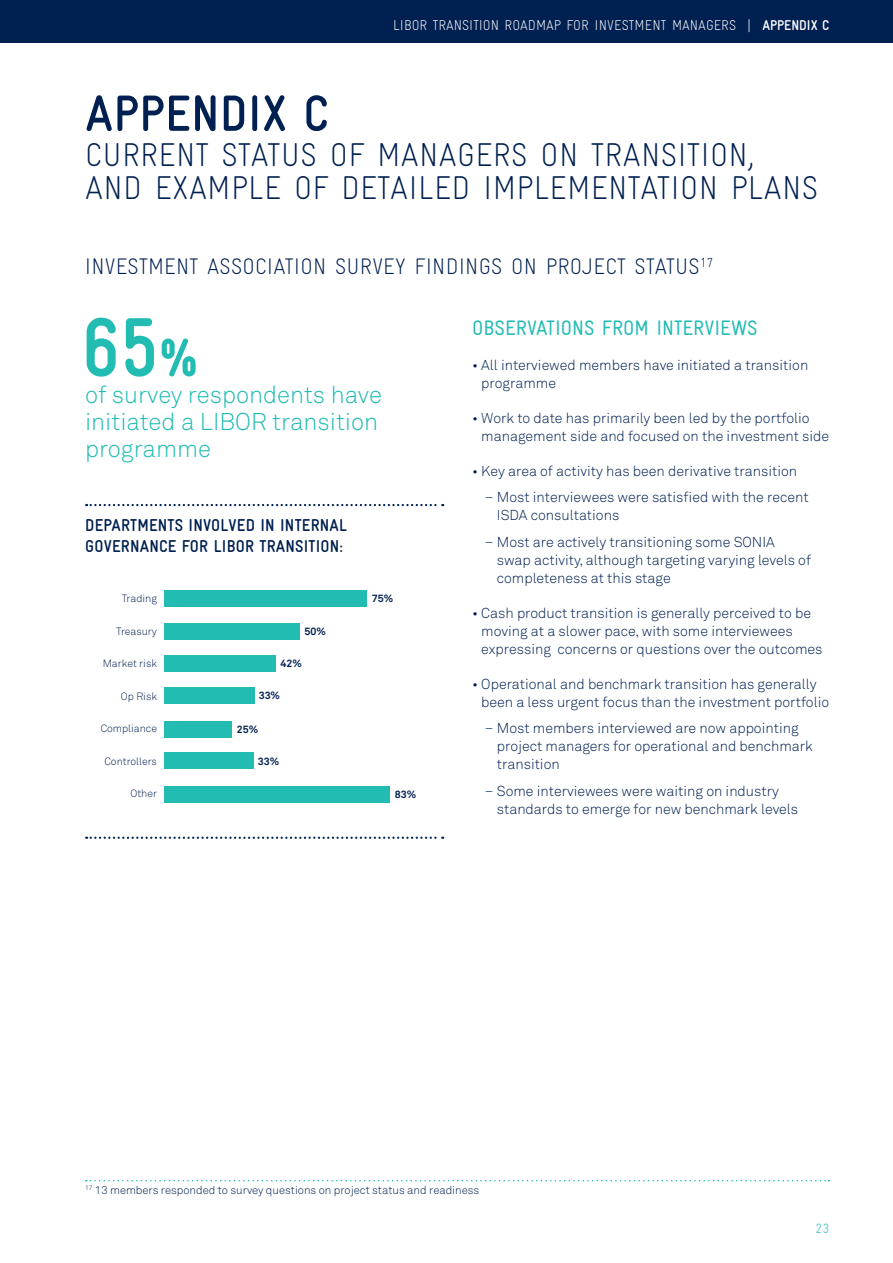
<style>
.page{position:relative;width:893px;height:1263px;background:#fff}
.page>*{position:absolute;margin:0;border:0;box-sizing:border-box;transform-origin:0 0}
.t1{font:700 84px "Gravur Condensed";color:#22bcb3}
.PAGEHEADER{font:700 51px "Gravur Condensed";letter-spacing:.01em;color:#002051}
.PAGEHEADER-2{font:300 33px/33px "Gravur Condensed";letter-spacing:.01em;color:#002051}
.t2{font:300 24px/27px "Akkurat Std";color:#22bcb3}
.t3{font:300 22.5px "Gravur Condensed";letter-spacing:.01em;color:#002051}
.t4{font:21px "Gravur Condensed";color:#22bcb3}
.t5{font:700 17.25px/21px "Gravur Condensed";letter-spacing:.01em;color:#002051}
.t6{font:300 14.25px/18px "Akkurat Std";color:#002051}
.t7{font:300 14.25px "Gravur Condensed";color:#fff}
.t8{font:300 13.5px "Gravur Condensed";color:#22bcb3}
.footnotes{font:300 11.25px "Akkurat Std";color:#002051}
.t9{font:300 10.5px "Akkurat Std";color:#002051}
.t10{font:700 10.5px "Akkurat Std";color:#002051}
.s1{font-weight:700}
.s2{font-size:54px}
</style>
<div class="page">
<div style="left:0;top:0;width:893px;height:43px;background:#002051"></div>
<svg style="left:86px;top:1180px;width:743px;height:1px"></svg>
<svg style="left:86px;top:504px;width:357px;height:2px"></svg>
<svg style="left:86px;top:837px;width:357px;height:2px"></svg>
<div style="left:164px;top:590px;width:203px;height:17px;background:#22bcb3"></div>
<div style="left:164px;top:623px;width:136px;height:16px;background:#22bcb3"></div>
<div style="left:164px;top:656px;width:112px;height:16px;background:#22bcb3"></div>
<div style="left:164px;top:687px;width:90px;height:17px;background:#22bcb3"></div>
<div style="left:164px;top:721px;width:68px;height:16px;background:#22bcb3"></div>
<div style="left:164px;top:752px;width:89px;height:17px;background:#22bcb3"></div>
<div style="left:164px;top:786px;width:226px;height:16px;background:#22bcb3"></div>
<p class="t7" style="left:393px;top:17px;width:437px">LIBOR TRANSITION ROADMAP FOR INVESTMENT MANAGERS | <span class="s1">APPENDIX C</span></p>
<p class="PAGEHEADER" style="left:85px;top:85px;width:245px">APPENDIX C</p>
<p class="PAGEHEADER-2" style="left:85px;top:138px;width:735px">CURRENT STATUS OF MANAGERS ON TRANSITION,<br>AND EXAMPLE OF DETAILED IMPLEMENTATION PLANS</p>
<p class="t3" style="left:85px;top:254px;width:630px">INVESTMENT ASSOCIATION SURVEY FINDINGS ON PROJECT STATUS<sup>17</sup></p>
<p class="t1" style="left:82px;top:301px;width:118px">65<span class="s2">%</span></p>
<p class="t2" style="left:85px;top:381px;width:298px">of survey respondents have initiated a LIBOR transition programme</p>
<p class="t5" style="left:85px;top:515px;width:264px">DEPARTMENTS INVOLVED IN INTERNAL<br>GOVERNANCE FOR LIBOR TRANSITION:</p>
<p class="t9" style="left:122px;top:592px;width:37px">Trading</p>
<p class="t10" style="left:372px;top:592px;width:23px">75%</p>
<p class="t9" style="left:116px;top:625px;width:42px">Treasury</p>
<p class="t9" style="left:103px;top:657px;width:56px">Market risk</p>
<p class="t9" style="left:121px;top:690px;width:38px">Op Risk</p>
<p class="t9" style="left:101px;top:722px;width:58px">Compliance</p>
<p class="t9" style="left:104px;top:755px;width:54px">Controllers</p>
<p class="t9" style="left:130px;top:787px;width:28px">Other</p>
<p class="t10" style="left:304px;top:625px;width:23px">50%</p>
<p class="t10" style="left:281px;top:657px;width:23px">42%</p>
<p class="t10" style="left:259px;top:689px;width:23px">33%</p>
<p class="t10" style="left:237px;top:723px;width:23px">25%</p>
<p class="t10" style="left:258px;top:755px;width:23px">33%</p>
<p class="t10" style="left:395px;top:788px;width:23px">83%</p>
<p class="t4" style="left:472px;top:316px;width:287px">OBSERVATIONS FROM INTERVIEWS</p>
<p class="t6" style="left:481px;top:356px;width:328px;text-indent:-9px">• All interviewed members have initiated a transition programme</p>
<p class="t6" style="left:481px;top:409px;width:349px;text-indent:-9px">• Work to date has primarily been led by the portfolio management side and focused on the investment side</p>
<p class="t6" style="left:472px;top:462px;width:327px">• Key area of activity has been derivative transition</p>
<p class="t6" style="left:497px;top:488px;width:313px;text-indent:-12px">– Most interviewees were satisfied with the recent<br>ISDA consultations</p>
<p class="t6" style="left:497px;top:533px;width:316px;text-indent:-12px">– Most are actively transitioning some SONIA swap activity, although targeting varying levels of completeness at this stage</p>
<p class="t6" style="left:481px;top:604px;width:343px;text-indent:-9px">• Cash product transition is generally perceived to be moving at a slower pace, with some interviewees expressing concerns or questions over the outcomes</p>
<p class="t6" style="left:481px;top:675px;width:349px;text-indent:-9px">• Operational and benchmark transition has generally been a less urgent focus than the investment portfolio</p>
<p class="t6" style="left:497px;top:719px;width:318px;text-indent:-12px">– Most members interviewed are now appointing project managers for operational and benchmark transition</p>
<p class="t6" style="left:497px;top:782px;width:303px;text-indent:-12px">– Some interviewees were waiting on industry standards to emerge for new benchmark levels</p>
<p class="footnotes" style="left:85px;top:1183px;width:396px"><sup>17</sup> 13 members responded to survey questions on project status and readiness</p>
<p class="t8" style="left:815px;top:1220px;width:15px">23</p>
</div>
